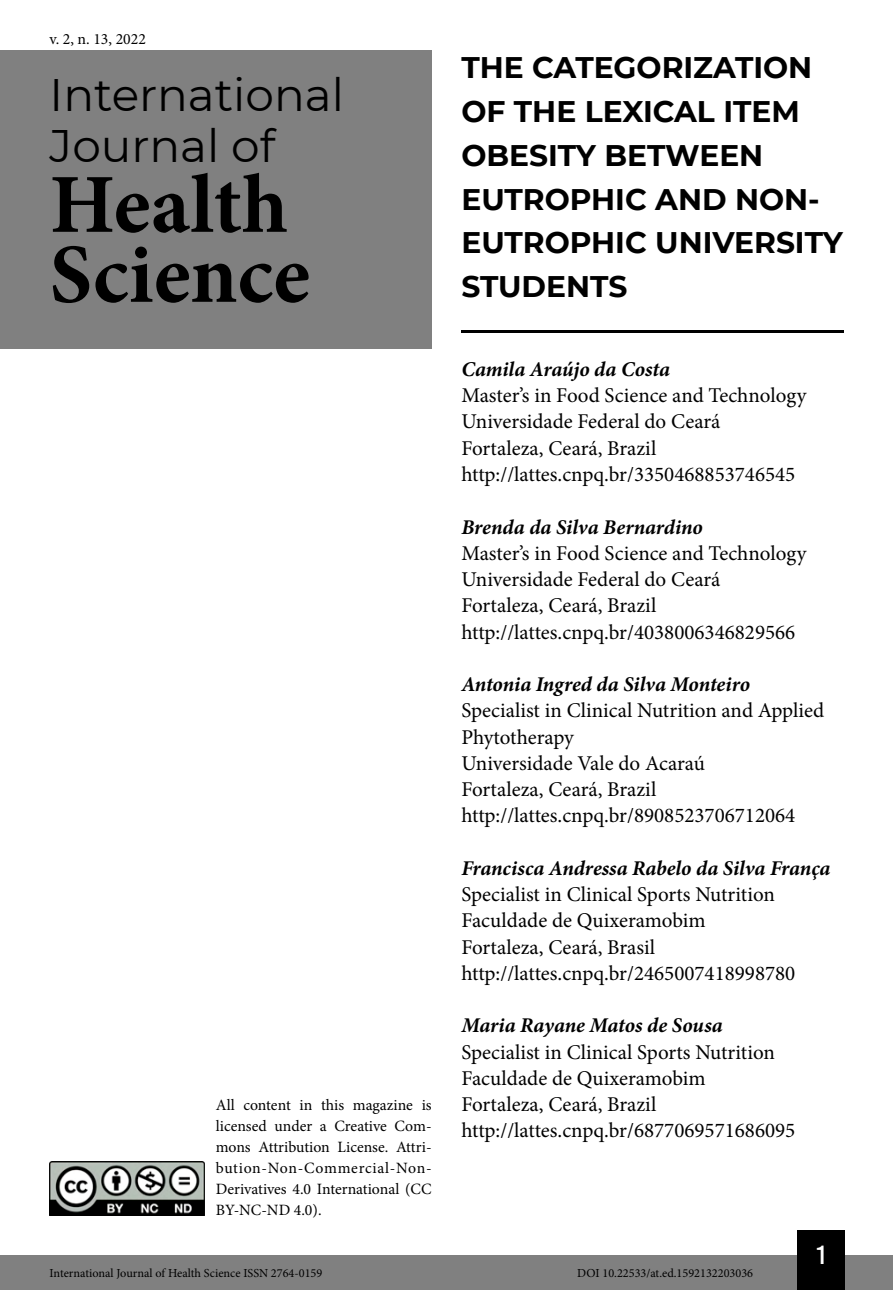
<style>
.page{position:relative;width:893px;height:1290px;background:#fff}
.page>*{position:absolute;margin:0;border:0;box-sizing:border-box;transform-origin:0 0}
.t1{font:700 84px/70px "Minion Pro";color:#000}
.t2{font:45.5px/50.8px "Montserrat";color:#000}
.Título_Artigo{font:700 29.75px/43.8px "Montserrat";color:#000}
.t3{font:26.25px "Bebas Kai";color:#fff}
.Infos_autor{font:21px/26.2px "Minion Pro";color:#000}
.Autor{font:italic 700 21px "Minion Pro";letter-spacing:-.005em;color:#000}
.t4{font:15.75px/21px "Minion Pro";color:#000;text-align:justify}
.t5{font:12.25px "Minion Pro";color:#000}
</style>
<div class="page">
<div style="left:0;top:1255px;width:893px;height:35px;background:#808080"></div>
<div style="left:797px;top:1230px;width:48px;height:60px;background:#000"></div>
<img style="left:50px;top:1161px;width:154px;height:54px">
<div style="left:0;top:50px;width:432px;height:298px;background:#808080"></div>
<hr style="left:461px;top:330px;width:382px;height:3px;background:#000">
<p class="t4" style="left:50px;top:28px;width:98px">v. 2, n. 13, 2022</p>
<h2 class="t2" style="left:50px;top:68px;width:296px">International<br>Journal of</h2>
<h1 class="t1" style="left:50px;top:169px;width:262px">Health<br>Science</h1>
<p class="t4" style="left:216px;top:1095px;width:217px">All content in this magazine is licensed under a Creative Com&shy;mons Attribution License. Attri&shy;bution-Non-Commercial-Non-Derivatives 4.0 International (CC BY-NC-ND 4.0).</p>
<p class="Título_Artigo" style="left:461px;top:44px;width:383px">THE CATEGORIZATION<br>OF THE LEXICAL ITEM<br>OBESITY BETWEEN<br>EUTROPHIC AND NON-<br>EUTROPHIC UNIVERSITY<br>STUDENTS</p>
<p class="Autor" style="left:461px;top:354px;width:210px">Camila Araújo da Costa</p>
<p class="Infos_autor" style="left:461px;top:382px;width:347px">Master’s in Food Science and Technology</p>
<p class="Infos_autor" style="left:461px;top:409px;width:261px">Universidade Federal do Ceará</p>
<p class="Infos_autor" style="left:461px;top:435px;width:196px">Fortaleza, Ceará, Brazil</p>
<p class="Infos_autor" style="left:461px;top:461px;width:335px">http://lattes.cnpq.br/3350468853746545</p>
<p class="Autor" style="left:461px;top:512px;width:243px">Brenda da Silva Bernardino</p>
<p class="Infos_autor" style="left:461px;top:540px;width:347px">Master’s in Food Science and Technology</p>
<p class="Infos_autor" style="left:461px;top:566px;width:261px">Universidade Federal do Ceará</p>
<p class="Infos_autor" style="left:461px;top:592px;width:196px">Fortaleza, Ceará, Brazil</p>
<p class="Infos_autor" style="left:461px;top:619px;width:335px">http://lattes.cnpq.br/4038006346829566</p>
<p class="Autor" style="left:461px;top:669px;width:290px">Antonia Ingred da Silva Monteiro</p>
<p class="Infos_autor" style="left:461px;top:697px;width:364px">Specialist in Clinical Nutrition and Applied<br>Phytotherapy</p>
<p class="Infos_autor" style="left:461px;top:750px;width:245px">Universidade Vale do Acaraú</p>
<p class="Infos_autor" style="left:461px;top:776px;width:196px">Fortaleza, Ceará, Brazil</p>
<p class="Infos_autor" style="left:461px;top:802px;width:335px">http://lattes.cnpq.br/8908523706712064</p>
<p class="Autor" style="left:461px;top:853px;width:371px">Francisca Andressa Rabelo da Silva França</p>
<p class="Infos_autor" style="left:461px;top:881px;width:315px">Specialist in Clinical Sports Nutrition</p>
<p class="Infos_autor" style="left:461px;top:907px;width:246px">Faculdade de Quixeramobim</p>
<p class="Infos_autor" style="left:461px;top:934px;width:195px">Fortaleza, Ceará, Brasil</p>
<p class="Infos_autor" style="left:461px;top:960px;width:335px">http://lattes.cnpq.br/2465007418998780</p>
<p class="Autor" style="left:461px;top:1010px;width:263px">Maria Rayane Matos de Sousa</p>
<p class="Infos_autor" style="left:461px;top:1039px;width:315px">Specialist in Clinical Sports Nutrition</p>
<p class="Infos_autor" style="left:461px;top:1065px;width:246px">Faculdade de Quixeramobim</p>
<p class="Infos_autor" style="left:461px;top:1091px;width:196px">Fortaleza, Ceará, Brazil</p>
<p class="Infos_autor" style="left:461px;top:1117px;width:335px">http://lattes.cnpq.br/6877069571686095</p>
<p class="t3" style="left:817px;top:1241px;width:10px">1</p>
<p class="t5" style="left:50px;top:1265px;width:274px">International Journal of Health Science ISSN 2764-0159</p>
<p class="t5" style="left:577px;top:1265px;width:177px">DOI 10.22533/at.ed.1592132203036</p>
</div>
